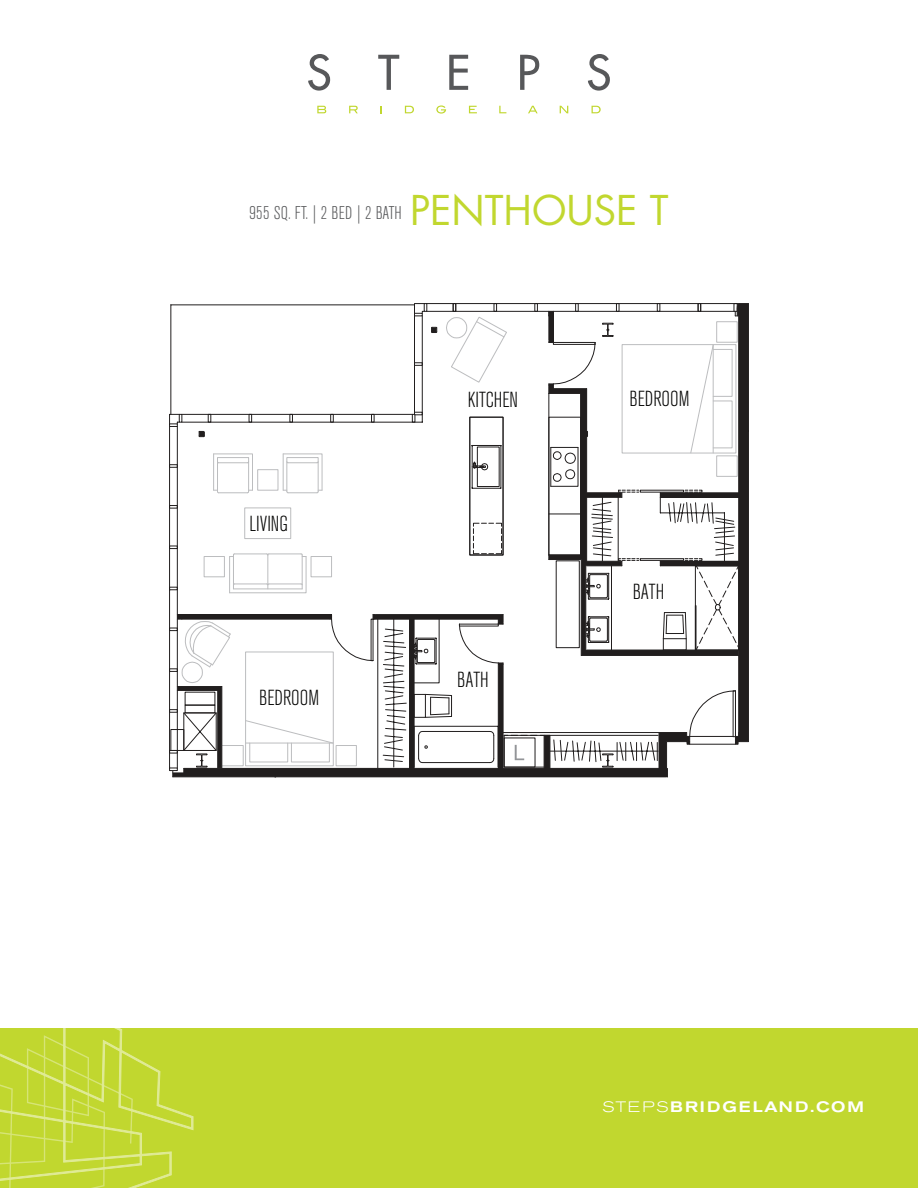
<style>
.page{position:relative;width:918px;height:1188px;background:#fff}
.page>*{position:absolute;margin:0;border:0;box-sizing:border-box;transform-origin:0 0}
.t1{font:300 condensed 21.6px "Akzidenz Grotesk BE";color:#050504}
.t2{font:300 condensed 18.3px "Akzidenz Grotesk BE";letter-spacing:.02em;color:#57585a}
.t3{font:500 expanded 15px "Akzidenz Grotesk BE";letter-spacing:.14em;color:#fff}
.s1{font-family:"Futura";font-weight:400;font-stretch:normal;font-size:39.9px;color:#c1d72f}
.s2{font-weight:300}
</style>
<div class="page">
<svg style="left:308px;top:54px;width:22px;height:37px"></svg>
<svg style="left:378px;top:55px;width:21px;height:35px"></svg>
<svg style="left:449px;top:55px;width:19px;height:35px"></svg>
<svg style="left:520px;top:55px;width:19px;height:35px"></svg>
<svg style="left:588px;top:54px;width:22px;height:37px"></svg>
<svg style="left:317px;top:106px;width:9px;height:7px"></svg>
<svg style="left:349px;top:106px;width:9px;height:7px"></svg>
<svg style="left:380px;top:106px;width:2px;height:7px"></svg>
<svg style="left:405px;top:106px;width:9px;height:7px"></svg>
<svg style="left:436px;top:105px;width:10px;height:9px"></svg>
<svg style="left:469px;top:106px;width:8px;height:7px"></svg>
<svg style="left:499px;top:106px;width:7px;height:7px"></svg>
<svg style="left:528px;top:106px;width:10px;height:7px"></svg>
<svg style="left:560px;top:106px;width:8px;height:7px"></svg>
<svg style="left:592px;top:106px;width:9px;height:7px"></svg>
<div style="left:0;top:1029px;width:918px;height:159px;background:#c1d72f"></div>
<svg style="left:0;top:1028px;width:193px;height:160px"></svg>
<hr style="left:748px;top:304px;width:1px;height:127px;background:#211e1e">
<svg style="left:169px;top:303px;width:579px;height:475px"></svg>
<div style="left:713px;top:349px;width:20px;height:48px;border:1px solid #bcbdbf"></div>
<div style="left:713px;top:401px;width:20px;height:47px;border:1px solid #bcbdbf"></div>
<p class="t2" style="left:249px;top:203px;width:421px">955 SQ. FT. | 2 BED | 2 BATH <span class="s1">PENTHOUSE T</span></p>
<p class="t1" style="left:249px;top:512px;width:40px">LIVING</p>
<p class="t1" style="left:259px;top:686px;width:61px">BEDROOM</p>
<p class="t1" style="left:468px;top:388px;width:52px">KITCHEN</p>
<p class="t1" style="left:457px;top:668px;width:33px">BATH</p>
<p class="t1" style="left:630px;top:387px;width:61px">BEDROOM</p>
<p class="t1" style="left:633px;top:580px;width:33px">BATH</p>
<p class="t3" style="left:603px;top:1098px;width:263px"><span class="s2">STEPS</span>BRIDGELAND.COM</p>
</div>
